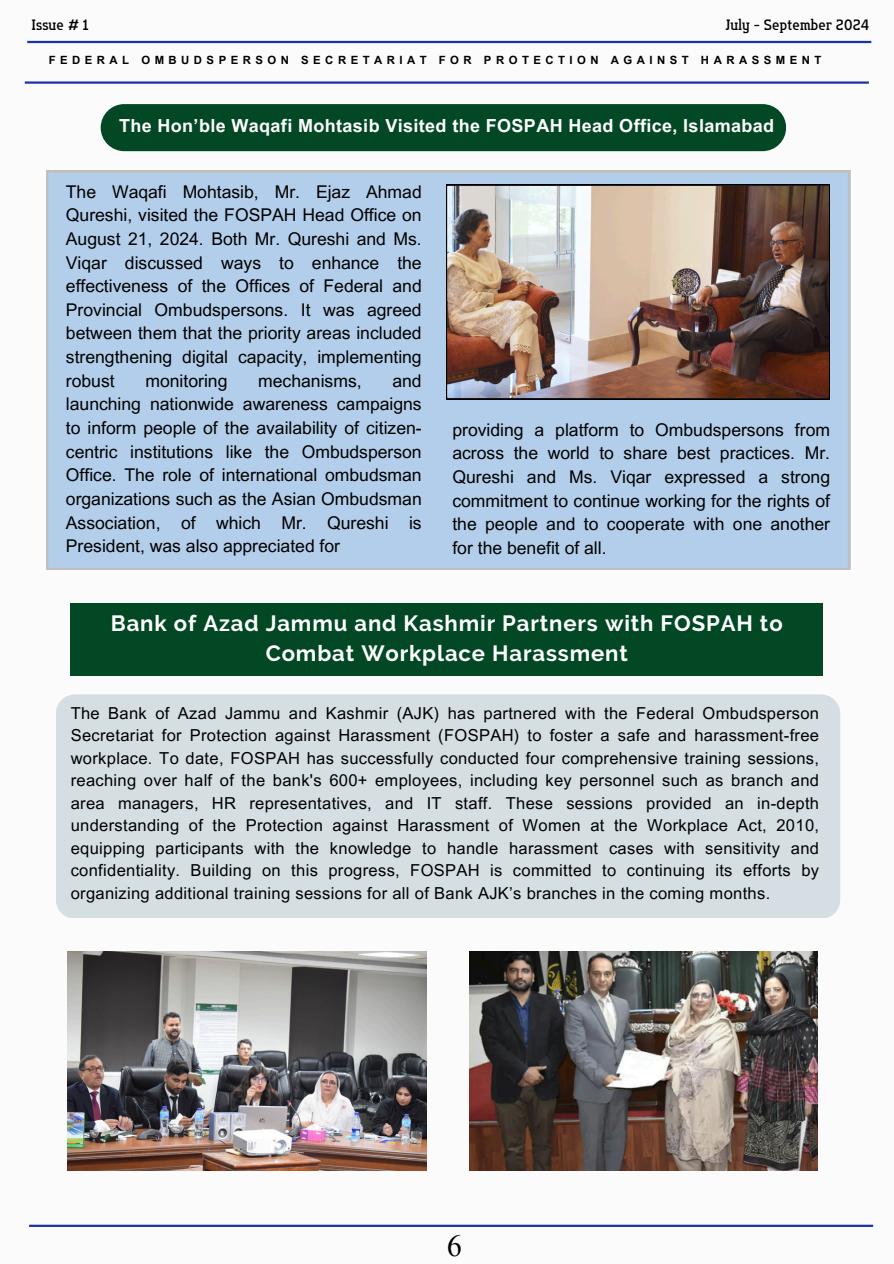
<style>
.page{position:relative;width:894px;height:1264px;background:#fff}
.page>*{position:absolute;margin:0;border:0;box-sizing:border-box;transform-origin:0 0}
.t1{font:30px "Times NRMT Pro";color:#000}
.t2{font:700 22.05px/30.3px "Raleway";letter-spacing:.04em;color:#fff;text-align:center}
.t3{font:700 18px "Arial MT Pro";letter-spacing:.02em;color:#fff}
.t4{font:17.55px/23.7px "Arial MT Pro";color:#000;text-align:justify}
.t5{font:16.5px/22.5px "Arial MT Pro";letter-spacing:.02em;color:#000;text-align:justify}
.t6{font:15px "Flatory Slab 500 Semi Cond";letter-spacing:.015em;color:#000}
.t7{font:700 11.4px "Arial MT Pro";letter-spacing:.395em;color:#000}
.s1{font-family:"Archivo";font-weight:900;font-size:32.85px;color:#fafbfa}
</style>
<div class="page">
<div style="left:0;top:0;width:893px;height:1263px;background:#fbfbfb"></div>
<hr style="left:27px;top:41px;width:844px;height:2px;background:#1c32a8">
<hr style="left:25px;top:81px;width:843px;height:3px;background:#1c32a8">
<hr style="left:29px;top:1224px;width:843px;height:2px;background:#1c32a8">
<div style="left:71px;top:602px;width:751px;height:73px;background:#024824"></div>
<div style="left:101px;top:104px;width:684px;height:47px;background:#024824;border-radius:24px"></div>
<img style="left:469px;top:952px;width:348px;height:218px">
<img style="left:68px;top:952px;width:358px;height:218px">
<div style="left:46px;top:170px;width:803px;height:400px;background:#b3ceea"></div>
<img style="left:446px;top:185px;width:383px;height:214px">
<div style="left:56px;top:694px;width:784px;height:224px;background:#d4dee3;border-radius:19px"></div>
<p class="t6" style="left:725px;top:16px;width:145px">July - September 2024</p>
<p class="t6" style="left:32px;top:16px;width:58px">Issue # 1</p>
<h4 class="t7" style="left:49px;top:56px;width:774px">FEDERAL OMBUDSPERSON SECRETARIAT FOR PROTECTION AGAINST HARASSMENT</h4>
<h3 class="t3" style="left:119px;top:119px;width:656px">The Hon’ble Waqafi Mohtasib Visited the FOSPAH Head Office, Islamabad</h3>
<h3 class="t4" style="left:66px;top:182px;width:357px">The Waqafi Mohtasib, Mr. Ejaz Ahmad Qureshi, visited the FOSPAH Head Office on August 21, 2024. Both Mr. Qureshi and Ms.<br>Viqar discussed ways to enhance the effectiveness of the Offices of Federal and Provincial Ombudspersons. It was agreed between them that the priority areas included strengthening digital capacity, implementing robust</h3>
<h3 class="t4" style="left:66px;top:371px;width:357px;text-indent:326px">and launching nationwide awareness campaigns to inform people of the availability of citizen&shy;centric institutions like the Ombudsperson Office. The role of international ombudsman organizations such as the Asian Ombudsman Association, of which Mr. Qureshi is President, was also appreciated for</h3>
<h3 class="t4" style="left:145px;top:371px;width:83px">monitoring</h3>
<h3 class="t4" style="left:258px;top:371px;width:105px">mechanisms,</h3>
<p class="t4" style="left:452px;top:420px;width:379px">providing a platform to Ombudspersons from across the world to share best practices. Mr.<br>Qureshi and Ms. Viqar expressed a strong commitment to continue working for the rights of the people and to cooperate with one another for the benefit of all.</p>
<h2 class="t2" style="left:111px;top:608px;width:673px">Bank of Azad Jammu and Kashmir Partners with FOSPAH to<br>Combat Workplace Harassment</h2>
<p class="t5" style="left:71px;top:704px;width:749px">The Bank of Azad Jammu and Kashmir (AJK) has partnered with the Federal Ombudsperson Secretariat for Protection against Harassment (FOSPAH) to foster a safe and harassment-free workplace. To date, FOSPAH has successfully conducted four comprehensive training sessions, reaching over half of the bank's 600+ employees, including key personnel such as branch and area managers, HR representatives, and IT staff. These sessions provided an in-depth understanding of the Protection against Harassment of Women at the Workplace Act, 2010, equipping participants with the knowledge to handle harassment cases with sensitivity and confidentiality. Building on this progress, FOSPAH is committed to continuing its efforts by organizing additional training sessions for all of Bank AJK’s branches in the coming months.</p>
<h4 class="t1" style="left:446px;top:1234px;width:41px">6<span class="s1">1</span></h4>
</div>
